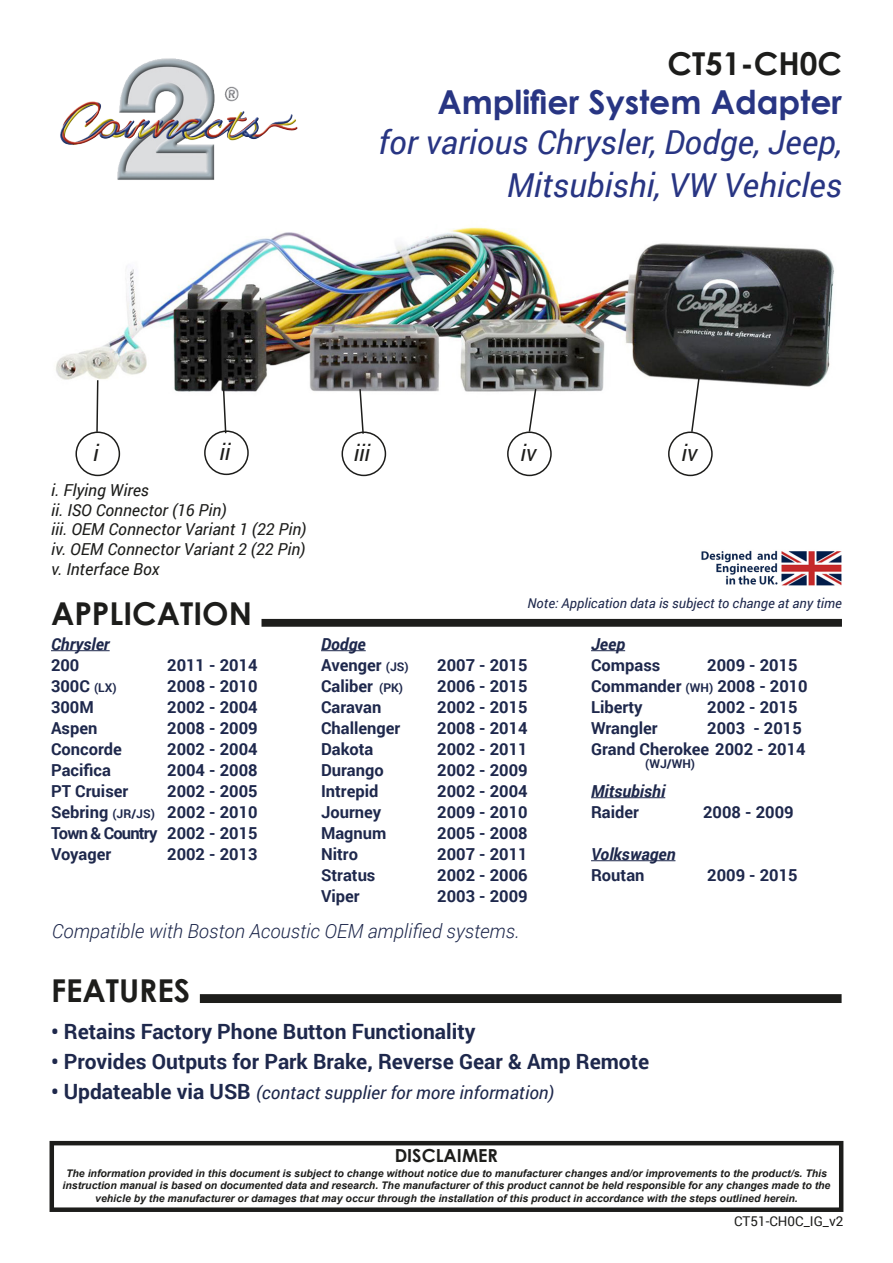
<style>
.page{position:relative;width:893px;height:1263px;background:#fff}
.page>*{position:absolute;margin:0;border:0;box-sizing:border-box;transform-origin:0 0}
.t1{font:italic 33px/43.2px "Roboto";color:#283583;text-align:right}
.t2{font:700 33px "Century Gothic";color:#283583}
.t3{font:700 31.5px "Century Gothic";color:#1d1d1b}
.t4{font:italic 22.5px "Roboto";color:#1d1d1b}
.t5{font:700 21px "Roboto";color:#1e284c}
.t6{font:italic 300 19.5px "Roboto";color:#1e284c}
.t7{font:italic 18px "Roboto";color:#1e284c}
.t8{font:700 18px "Century Gothic";color:#1d1d1b}
.t9{font:700 16.5px "Roboto";color:#1e284c}
.t10{font:italic 16.5px "Roboto";color:#1d1d1b}
.t11{font:italic 700 16.5px "Roboto";color:#1e284c}
.t12{font:700 16.5px "Roboto";letter-spacing:-.05em;color:#1e284c}
.t13{font:italic 13.5px "Roboto";color:#1e284c}
.t14{font:13.5px "Roboto";color:#1d1d1b}
.t15{font:700 12px "Roboto";color:#1e284c}
.t16{font:italic 700 10.5px/12.6px "Arial";color:#1d1d1b;text-align:center}
.s1{font-size:12px}
.s2{font-weight:700;font-style:normal;font-size:21px}
</style>
<div class="page">
<img style="left:60px;top:58px;width:238px;height:122px">
<div style="left:261px;top:619px;width:581px;height:8px;border:3px solid #1d1d1b"></div>
<div style="left:201px;top:996px;width:639px;height:5px;background:#1d1d1b"></div>
<div style="left:200px;top:994px;width:642px;height:9px;border:3px solid #1d1d1b"></div>
<hr style="left:51px;top:650px;width:59px;height:1px;background:#1e284c">
<hr style="left:321px;top:650px;width:45px;height:1px;background:#1e284c">
<hr style="left:591px;top:650px;width:34px;height:1px;background:#1e284c">
<hr style="left:591px;top:797px;width:74px;height:1px;background:#1e284c">
<hr style="left:591px;top:860px;width:84px;height:1px;background:#1e284c">
<div style="left:50px;top:1141px;width:793px;height:71px;border:4px solid #1d1d1b"></div>
<img style="left:701px;top:550px;width:141px;height:36px">
<img style="left:56px;top:227px;width:778px;height:165px">
<div style="left:75px;top:431px;width:45px;height:45px;border:2px solid #1d1d1b;border-radius:50%"></div>
<div style="left:204px;top:430px;width:45px;height:45px;border:2px solid #1d1d1b;border-radius:50%"></div>
<div style="left:341px;top:431px;width:45px;height:45px;border:2px solid #1d1d1b;border-radius:50%"></div>
<div style="left:507px;top:431px;width:45px;height:45px;border:2px solid #1d1d1b;border-radius:50%"></div>
<svg style="left:358px;top:387px;width:7px;height:48px"></svg>
<svg style="left:222px;top:387px;width:5px;height:47px"></svg>
<svg style="left:96px;top:379px;width:3px;height:54px"></svg>
<svg style="left:528px;top:387px;width:9px;height:46px"></svg>
<div style="left:668px;top:431px;width:45px;height:45px;border:2px solid #1d1d1b;border-radius:50%"></div>
<svg style="left:690px;top:375px;width:11px;height:58px"></svg>
<p class="t3" style="left:667px;top:39px;width:176px">CT51-CH0C</p>
<p class="t2" style="left:437px;top:77px;width:406px">Amplifier System Adapter</p>
<p class="t1" style="left:378px;top:119px;width:465px">for various Chrysler, Dodge, Jeep,<br>Mitsubishi, VW Vehicles</p>
<p class="t4" style="left:93px;top:438px;width:7px">i</p>
<p class="t4" style="left:220px;top:437px;width:12px">ii</p>
<p class="t4" style="left:354px;top:438px;width:18px">iii</p>
<p class="t4" style="left:520px;top:438px;width:18px">iv</p>
<p class="t4" style="left:681px;top:438px;width:18px">iv</p>
<p class="t10" style="left:51px;top:478px;width:99px">i. Flying Wires</p>
<p class="t10" style="left:51px;top:498px;width:177px">ii. ISO Connector (16 Pin)</p>
<p class="t10" style="left:51px;top:518px;width:257px">iii. OEM Connector Variant 1 (22 Pin)</p>
<p class="t10" style="left:51px;top:538px;width:256px">iv. OEM Connector Variant 2 (22 Pin)</p>
<p class="t10" style="left:51px;top:557px;width:110px">v. Interface Box</p>
<p class="t3" style="left:51px;top:590px;width:202px">APPLICATION</p>
<p class="t13" style="left:528px;top:594px;width:316px">Note: Application data is subject to change at any time</p>
<p class="t11" style="left:51px;top:632px;width:60px">Chrysler</p>
<p class="t11" style="left:321px;top:632px;width:46px">Dodge</p>
<p class="t11" style="left:591px;top:632px;width:36px">Jeep</p>
<p class="t9" style="left:51px;top:653px;width:30px">200</p>
<p class="t9" style="left:167px;top:653px;width:92px">2011 - 2014</p>
<p class="t9" style="left:321px;top:653px;width:89px">Avenger <span class="s1">(JS)</span></p>
<p class="t9" style="left:437px;top:653px;width:92px">2007 - 2015</p>
<p class="t9" style="left:591px;top:653px;width:71px">Compass</p>
<p class="t9" style="left:707px;top:653px;width:92px">2009 - 2015</p>
<p class="t9" style="left:51px;top:674px;width:67px">300C <span class="s1">(LX)</span></p>
<p class="t9" style="left:167px;top:674px;width:92px">2008 - 2010</p>
<p class="t9" style="left:321px;top:674px;width:84px">Caliber <span class="s1">(PK)</span></p>
<p class="t9" style="left:437px;top:674px;width:92px">2006 - 2015</p>
<p class="t9" style="left:591px;top:674px;width:218px">Commander <span class="s1">(WH)</span> 2008 - 2010</p>
<p class="t9" style="left:51px;top:695px;width:44px">300M</p>
<p class="t9" style="left:167px;top:695px;width:92px">2002 - 2004</p>
<p class="t9" style="left:321px;top:695px;width:62px">Caravan</p>
<p class="t9" style="left:437px;top:695px;width:92px">2002 - 2015</p>
<p class="t9" style="left:591px;top:695px;width:53px">Liberty</p>
<p class="t9" style="left:707px;top:695px;width:92px">2002 - 2015</p>
<p class="t9" style="left:51px;top:716px;width:48px">Aspen</p>
<p class="t9" style="left:167px;top:716px;width:92px">2008 - 2009</p>
<p class="t9" style="left:321px;top:716px;width:81px">Challenger</p>
<p class="t9" style="left:437px;top:716px;width:92px">2008 - 2014</p>
<p class="t9" style="left:591px;top:716px;width:68px">Wrangler</p>
<p class="t9" style="left:707px;top:716px;width:96px">2003 - 2015</p>
<p class="t9" style="left:51px;top:737px;width:72px">Concorde</p>
<p class="t9" style="left:167px;top:737px;width:92px">2002 - 2004</p>
<p class="t9" style="left:321px;top:737px;width:54px">Dakota</p>
<p class="t9" style="left:437px;top:737px;width:92px">2002 - 2011</p>
<p class="t9" style="left:591px;top:737px;width:216px">Grand Cherokee 2002 - 2014</p>
<p class="t9" style="left:51px;top:758px;width:61px">Pacifica</p>
<p class="t9" style="left:167px;top:758px;width:92px">2004 - 2008</p>
<p class="t9" style="left:321px;top:758px;width:64px">Durango</p>
<p class="t9" style="left:437px;top:758px;width:92px">2002 - 2009</p>
<p class="t15" style="left:645px;top:755px;width:51px">(WJ/WH)</p>
<p class="t9" style="left:51px;top:779px;width:79px">PT Cruiser</p>
<p class="t9" style="left:167px;top:779px;width:92px">2002 - 2005</p>
<p class="t9" style="left:321px;top:779px;width:59px">Intrepid</p>
<p class="t9" style="left:437px;top:779px;width:92px">2002 - 2004</p>
<p class="t11" style="left:591px;top:779px;width:76px">Mitsubishi</p>
<p class="t9" style="left:51px;top:800px;width:208px">Sebring <span class="s1">(JR/JS)</span> 2002 - 2010</p>
<p class="t9" style="left:321px;top:800px;width:62px">Journey</p>
<p class="t9" style="left:437px;top:800px;width:92px">2009 - 2010</p>
<p class="t9" style="left:591px;top:800px;width:49px">Raider</p>
<p class="t9" style="left:703px;top:800px;width:92px">2008 - 2009</p>
<p class="t12" style="left:51px;top:821px;width:208px">Town &amp; Country 2002 - 2015</p>
<p class="t9" style="left:321px;top:821px;width:67px">Magnum</p>
<p class="t9" style="left:437px;top:821px;width:92px">2005 - 2008</p>
<p class="t9" style="left:51px;top:842px;width:62px">Voyager</p>
<p class="t9" style="left:167px;top:842px;width:92px">2002 - 2013</p>
<p class="t9" style="left:321px;top:842px;width:38px">Nitro</p>
<p class="t9" style="left:437px;top:842px;width:92px">2007 - 2011</p>
<p class="t11" style="left:591px;top:842px;width:86px">Volkswagen</p>
<p class="t9" style="left:321px;top:863px;width:56px">Stratus</p>
<p class="t9" style="left:437px;top:863px;width:92px">2002 - 2006</p>
<p class="t9" style="left:591px;top:863px;width:55px">Routan</p>
<p class="t9" style="left:707px;top:863px;width:92px">2009 - 2015</p>
<p class="t9" style="left:321px;top:884px;width:40px">Viper</p>
<p class="t9" style="left:437px;top:884px;width:92px">2003 - 2009</p>
<p class="t6" style="left:52px;top:917px;width:469px">Compatible with Boston Acoustic OEM amplified systems.</p>
<p class="t3" style="left:51px;top:967px;width:141px">FEATURES</p>
<p class="t5" style="left:51px;top:1016px;width:426px">• Retains Factory Phone Button Functionality</p>
<p class="t5" style="left:51px;top:1046px;width:600px">• Provides Outputs for Park Brake, Reverse Gear &amp; Amp Remote</p>
<p class="t7" style="left:51px;top:1079px;width:505px"><span class="s2">• Updateable via USB</span> (contact supplier for more information)</p>
<p class="t8" style="left:395px;top:1142px;width:105px">DISCLAIMER</p>
<p class="t16" style="left:63px;top:1167px;width:769px">The information provided in this document is subject to change without notice due to manufacturer changes and/or improvements to the product/s. This instruction manual is based on documented data and research. The manufacturer of this product cannot be held responsible for any changes made to the vehicle by the manufacturer or damages that may occur through the installation of this product in accordance with the steps outlined herein.</p>
<p class="t14" style="left:734px;top:1212px;width:111px">CT51-CH0C_IG_v2</p>
</div>
